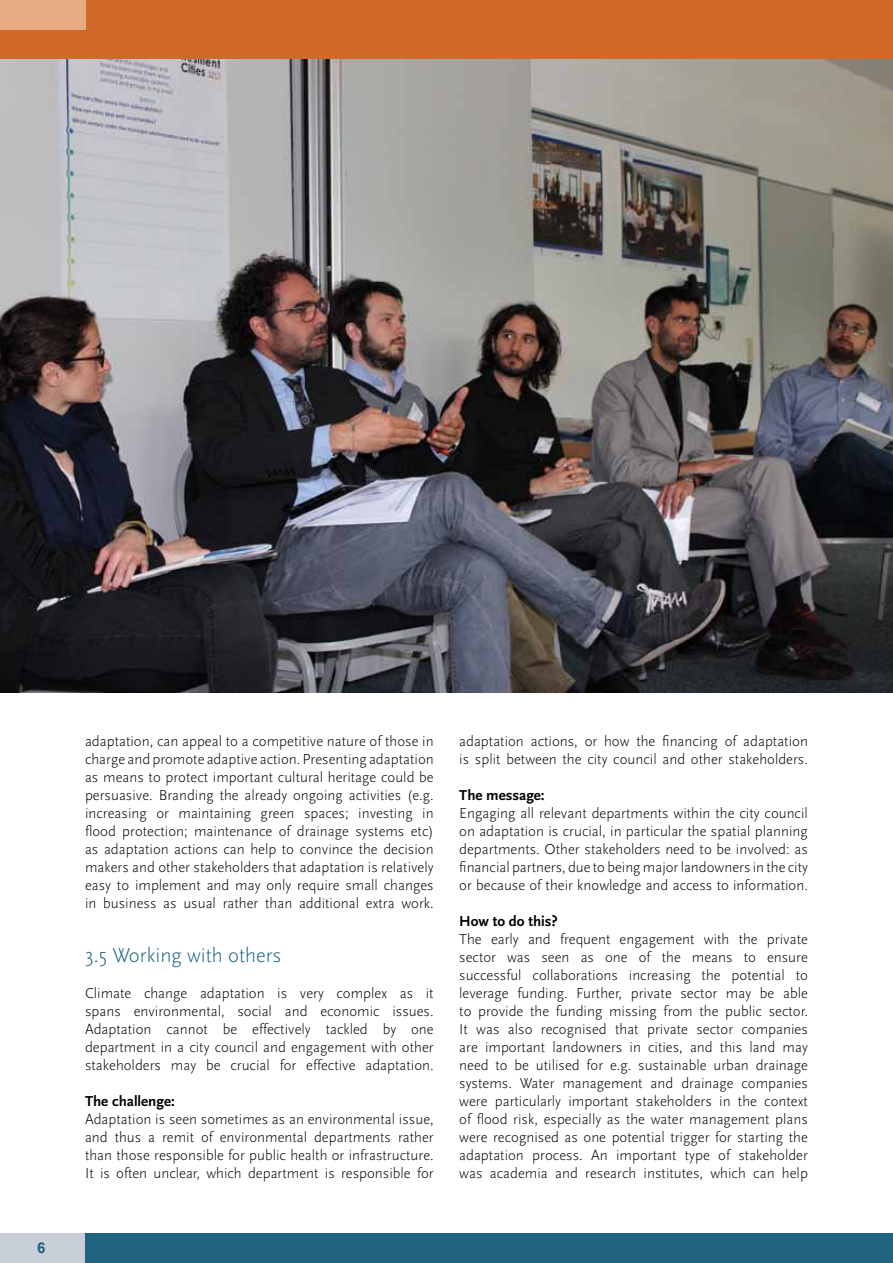
<style>
.page{position:relative;width:893px;height:1263px;background:#fff}
.page>*{position:absolute;margin:0;border:0;box-sizing:border-box;transform-origin:0 0}
.t1{font:300 21px "Scala Sans Pro";color:#1f637f}
.t2{font:300 15px/18px "Scala Sans Pro";color:#000;text-align:justify}
.t3{font:700 15px "Scala Sans Pro";color:#000}
.t4{font:700 15px "Arial";color:#1f637f}
</style>
<div class="page">
<div style="left:0;top:1233px;width:307px;height:30px;background:#c8cfd8"></div>
<div style="left:85px;top:1233px;width:808px;height:30px;background:#1f637f"></div>
<div style="left:0;top:0;width:893px;height:60px;background:#d3682b"></div>
<div style="left:0;top:0;width:85px;height:30px;background:#e6ab84"></div>
<img style="left:0;top:60px;width:893px;height:632px">
<p class="t4" style="left:37px;top:1237px;width:10px">6</p>
<p class="t2" style="left:85px;top:732px;width:350px">adaptation, can appeal to a competitive nature of those in charge and promote adaptive action. Presenting adaptation as means to protect important cultural heritage could be persuasive. Branding the already ongoing activities (e.g. increasing or maintaining green spaces; investing in flood protection; maintenance of drainage systems etc) as adaptation actions can help to convince the decision makers and other stakeholders that adaptation is relatively easy to implement and may only require small changes in business as usual rather than additional extra work.</p>
<h1 class="t1" style="left:85px;top:943px;width:198px">3.5 Working with others</h1>
<p class="t2" style="left:85px;top:984px;width:350px">Climate change adaptation is very complex as it spans environmental, social and economic issues.<br>Adaptation cannot be effectively tackled by one department in a city council and engagement with other stakeholders may be crucial for effective adaptation.</p>
<p class="t3" style="left:85px;top:1092px;width:91px">The challenge:</p>
<p class="t2" style="left:85px;top:1110px;width:350px">Adaptation is seen sometimes as an environmental issue, and thus a remit of environmental departments rather than those responsible for public health or infrastructure.<br>It is often unclear, which department is responsible for</p>
<p class="t2" style="left:459px;top:732px;width:350px">adaptation actions, or how the financing of adaptation is split between the city council and other stakeholders.</p>
<p class="t3" style="left:459px;top:786px;width:87px">The message:</p>
<p class="t2" style="left:459px;top:804px;width:350px">Engaging all relevant departments within the city council on adaptation is crucial, in particular the spatial planning departments. Other stakeholders need to be involved: as financial partners, due to being major landowners in the city or because of their knowledge and access to information.</p>
<p class="t3" style="left:459px;top:912px;width:100px">How to do this?</p>
<p class="t2" style="left:459px;top:930px;width:350px">The early and frequent engagement with the private sector was seen as one of the means to ensure successful collaborations increasing the potential to leverage funding. Further, private sector may be able to provide the funding missing from the public sector.<br>It was also recognised that private sector companies are important landowners in cities, and this land may need to be utilised for e.g. sustainable urban drainage systems. Water management and drainage companies were particularly important stakeholders in the context of flood risk, especially as the water management plans were recognised as one potential trigger for starting the adaptation process. An important type of stakeholder was academia and research institutes, which can help</p>
</div>
